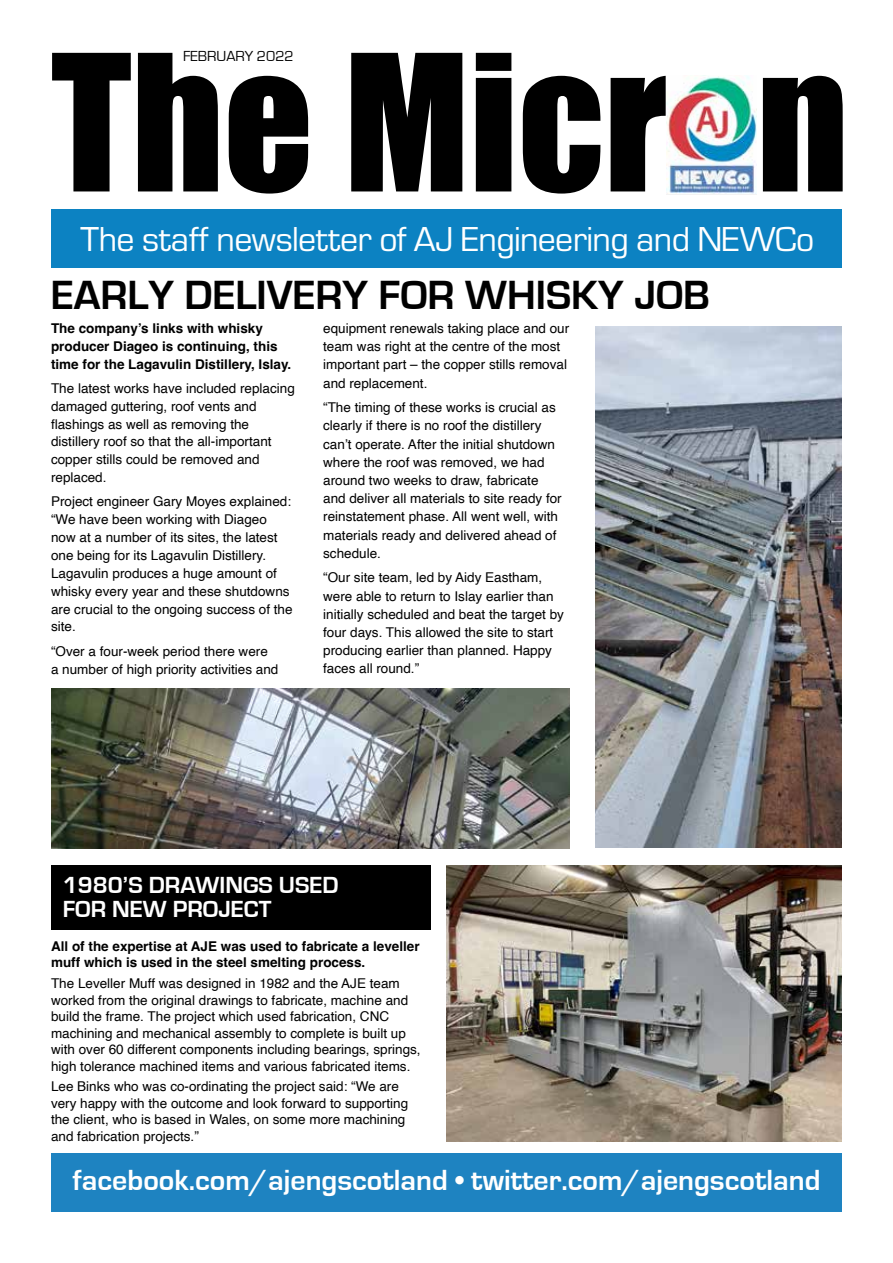
<style>
.page{position:relative;width:893px;height:1263px;background:#fff}
.page>*{position:absolute;margin:0;border:0;box-sizing:border-box;transform-origin:0 0}
.t1{font:175.2px "Impact";color:#000}
.t2{font:700 42px "Eurostile";color:#000}
.t3{font:36px "Eurostile";letter-spacing:-.02em;color:#fff}
.t4{font:700 30px "Eurostile";color:#fff}
.t5{font:700 24px/24px "Eurostile";color:#fff}
.t6{font:15px "Eurostile";color:#000}
.t7{font:13.5px/18.1px "Helvetica";color:#000}
.t8{font:700 13.5px/17.9px "Helvetica";color:#000}
</style>
<div class="page">
<div style="left:51px;top:210px;width:791px;height:58px;background:#0c82c2"></div>
<img style="left:666px;top:75px;width:90px;height:120px">
<img style="left:671px;top:76px;width:79px;height:118px">
<div style="left:51px;top:1153px;width:791px;height:59px;background:#1e83c1"></div>
<div style="left:51px;top:865px;width:380px;height:65px;background:#000"></div>
<img style="left:51px;top:689px;width:519px;height:159px">
<img style="left:595px;top:326px;width:247px;height:521px">
<img style="left:446px;top:865px;width:396px;height:277px">
<p class="t6" style="left:183px;top:48px;width:112px">FEBRUARY 2022</p>
<h1 class="t1" style="left:51px;top:-13px;width:799px">The Micron</h1>
<h3 class="t3" style="left:80px;top:220px;width:735px">The staff newsletter of AJ Engineering and NEWCo</h3>
<h2 class="t2" style="left:51px;top:272px;width:660px">EARLY DELIVERY FOR WHISKY JOB</h2>
<p class="t8" style="left:51px;top:321px;width:242px">The company’s links with whisky producer Diageo is continuing, this time for the Lagavulin Distillery, Islay.</p>
<p class="t7" style="left:51px;top:380px;width:245px">The latest works have included replacing damaged guttering, roof vents and flashings as well as removing the distillery roof so that the all-important copper stills could be removed and replaced.</p>
<p class="t7" style="left:51px;top:493px;width:243px">Project engineer Gary Moyes explained: “We have been working with Diageo now at a number of its sites, the latest one being for its Lagavulin Distillery.<br>Lagavulin produces a huge amount of whisky every year and these shutdowns are crucial to the ongoing success of the site.</p>
<p class="t7" style="left:51px;top:642px;width:229px">“Over a four-week period there were a number of high priority activities and</p>
<p class="t7" style="left:323px;top:319px;width:248px">equipment renewals taking place and our team was right at the centre of the most important part – the copper stills removal and replacement.</p>
<p class="t7" style="left:323px;top:399px;width:240px">“The timing of these works is crucial as clearly if there is no roof the distillery can’t operate. After the initial shutdown where the roof was removed, we had around two weeks to draw, fabricate and deliver all materials to site ready for reinstatement phase. All went well, with materials ready and delivered ahead of schedule.</p>
<p class="t7" style="left:323px;top:569px;width:242px">“Our site team, led by Aidy Eastham, were able to return to Islay earlier than initially scheduled and beat the target by four days. This allowed the site to start producing earlier than planned. Happy faces all round.”</p>
<h3 class="t5" style="left:63px;top:873px;width:277px">1980’S DRAWINGS USED<br>FOR NEW PROJECT</h3>
<p class="t8" style="left:51px;top:939px;width:370px;line-height:16.5px">All of the expertise at AJE was used to fabricate a leveller muff which is used in the steel smelting process.</p>
<p class="t7" style="left:51px;top:976px;width:371px;line-height:16.5px">The Leveller Muff was designed in 1982 and the AJE team worked from the original drawings to fabricate, machine and build the frame. The project which used fabrication, CNC machining and mechanical assembly to complete is built up with over 60 different components including bearings, springs, high tolerance machined items and various fabricated items.</p>
<p class="t7" style="left:51px;top:1079px;width:359px;line-height:16.5px">Lee Binks who was co-ordinating the project said: “We are very happy with the outcome and look forward to supporting the client, who is based in Wales, on some more machining and fabrication projects.”</p>
<h3 class="t4" style="left:73px;top:1163px;width:749px">facebook.com/ajengscotland • twitter.com/ajengscotland</h3>
</div>
